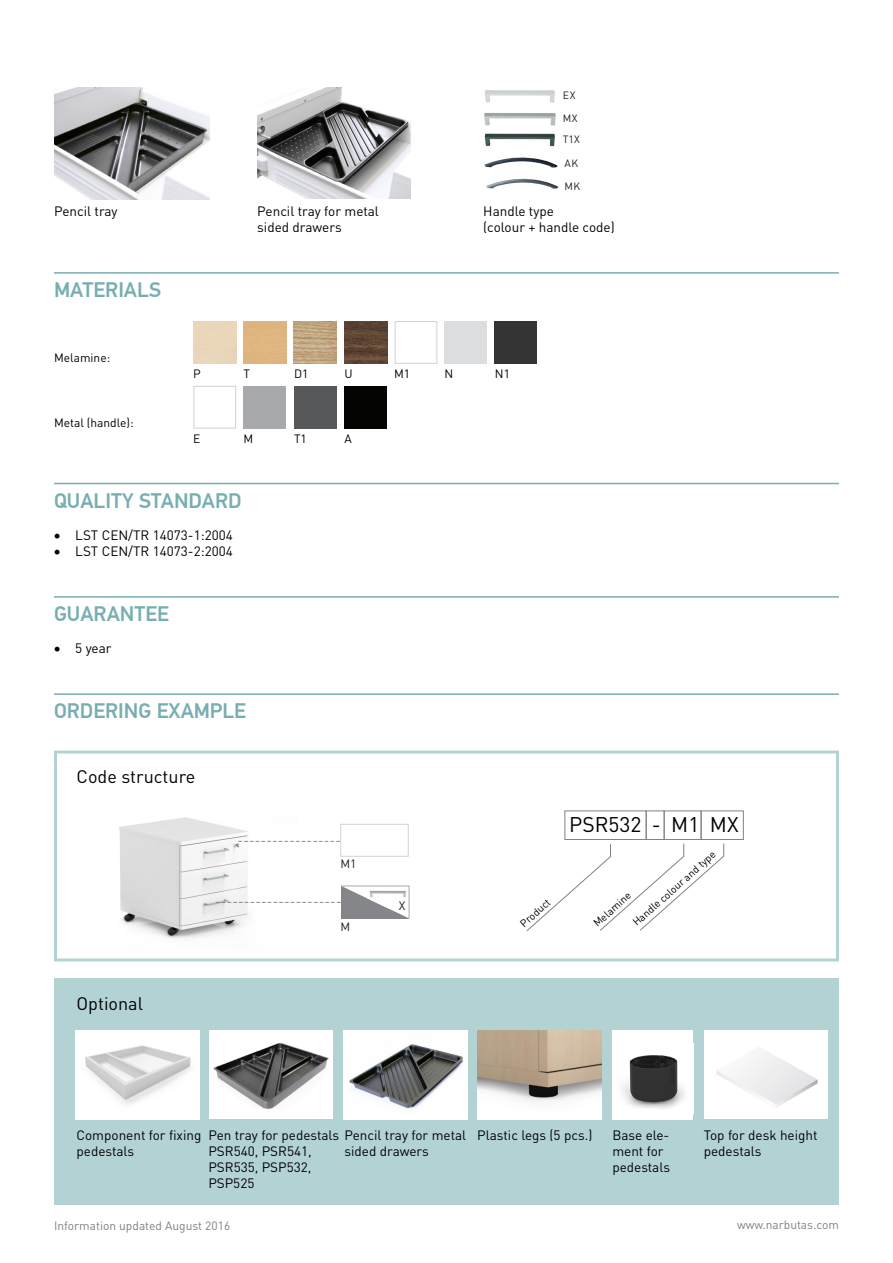
<style>
.page{position:relative;width:893px;height:1263px;background:#fff}
.page>*{position:absolute;margin:0;border:0;box-sizing:border-box;transform-origin:0 0}
.Pavadinimas_su_bruks{font:500 21px "Din Tekst Pro";color:#78aeb1}
.Pavadinimas_3{font:21px "DIN Pro";color:#000}
.Pavadinimas_2{font:18px "DIN Pro";color:#000}
.txt_-_Pagrindinis{font:13.5px/16.2px "DIN Pro";color:#000}
.No_spacing_grey{font:12px "DIN Pro";color:#808080}
.txt_-_materials_9_pt{font:12px "DIN Pro";color:#000}
.Materials_7_pt_nepri{font:12px "DIN Pro";color:#231f20}
.txt_7{font:10.5px "DIN Pro";color:#000}
.txt_-_matmuo_7_pt{font:10.5px "DIN Pro";letter-spacing:.03em;color:#231f20}
</style>
<div class="page">
<div style="left:54px;top:978px;width:785px;height:226px;background:#b3d2d4"></div>
<div style="left:54px;top:750px;width:785px;height:211px;border:3px solid #b3d2d4"></div>
<div style="left:340px;top:824px;width:69px;height:33px;background:#fff;border:1px solid #d1d2d4"></div>
<div style="left:704px;top:1030px;width:123px;height:89px;background:#fff"></div>
<svg style="left:716px;top:1050px;width:102px;height:58px"></svg>
<img style="left:119px;top:817px;width:129px;height:122px">
<img style="left:75px;top:1030px;width:124px;height:90px">
<img style="left:478px;top:1030px;width:124px;height:90px">
<div style="left:612px;top:1030px;width:81px;height:90px;background:#fff"></div>
<img style="left:622px;top:1055px;width:63px;height:54px">
<img style="left:343px;top:1030px;width:124px;height:89px">
<div style="left:664px;top:810px;width:37px;height:30px;border:1px solid #808285"></div>
<div style="left:564px;top:810px;width:83px;height:30px;border:1px solid #808285"></div>
<div style="left:701px;top:810px;width:43px;height:30px;border:1px solid #808285"></div>
<div style="left:646px;top:810px;width:18px;height:30px;border:1px solid #808285"></div>
<svg style="left:526px;top:843px;width:199px;height:88px"></svg>
<div style="left:294px;top:386px;width:42px;height:42px;background:#57585a"></div>
<div style="left:193px;top:386px;width:43px;height:42px;background:#fff;border:1px solid #d1d2d4"></div>
<div style="left:244px;top:386px;width:42px;height:42px;background:#a8a9ad"></div>
<img style="left:345px;top:321px;width:42px;height:43px">
<div style="left:244px;top:321px;width:42px;height:43px;background:#dfb57f"></div>
<img style="left:294px;top:321px;width:42px;height:43px">
<div style="left:395px;top:321px;width:42px;height:43px;background:#fff;border:1px solid #d1d2d4"></div>
<div style="left:445px;top:321px;width:42px;height:43px;background:#dcdddf"></div>
<div style="left:344px;top:386px;width:43px;height:42px;background:#040503"></div>
<div style="left:494px;top:321px;width:43px;height:43px;background:#343434"></div>
<hr style="left:54px;top:272px;width:785px;height:2px;background:#78aeb1">
<hr style="left:54px;top:483px;width:785px;height:1px;background:#78aeb1">
<hr style="left:54px;top:596px;width:785px;height:2px;background:#78aeb1">
<hr style="left:54px;top:693px;width:785px;height:2px;background:#78aeb1">
<img style="left:54px;top:88px;width:156px;height:112px">
<img style="left:258px;top:88px;width:153px;height:110px">
<img style="left:484px;top:157px;width:74px;height:11px">
<img style="left:486px;top:178px;width:73px;height:11px">
<img style="left:485px;top:90px;width:70px;height:13px">
<img style="left:484px;top:133px;width:71px;height:14px">
<img style="left:210px;top:1030px;width:123px;height:89px">
<img style="left:484px;top:113px;width:72px;height:13px">
<svg style="left:216px;top:885px;width:194px;height:34px"></svg>
<p class="txt_-_matmuo_7_pt" style="left:563px;top:88px;width:14px">EX</p>
<p class="txt_-_matmuo_7_pt" style="left:563px;top:132px;width:19px">T1X</p>
<p class="txt_-_matmuo_7_pt" style="left:563px;top:111px;width:16px">MX</p>
<p class="txt_-_matmuo_7_pt" style="left:565px;top:156px;width:15px">AK</p>
<p class="txt_-_matmuo_7_pt" style="left:565px;top:179px;width:17px">MK</p>
<p class="txt_-_Pagrindinis" style="left:54px;top:202px;width:65px">Pencil tray</p>
<p class="txt_-_Pagrindinis" style="left:257px;top:202px;width:123px">Pencil tray for metal sided drawers</p>
<p class="txt_-_Pagrindinis" style="left:483px;top:202px;width:133px">Handle type<br>(colour + handle code)</p>
<p class="Pavadinimas_su_bruks" style="left:54px;top:277px;width:108px">MATERIALS</p>
<p class="txt_-_materials_9_pt" style="left:54px;top:349px;width:58px">Melamine:</p>
<p class="txt_-_materials_9_pt" style="left:54px;top:414px;width:81px">Metal (handle):</p>
<p class="txt_-_materials_9_pt" style="left:193px;top:366px;width:9px">P</p>
<p class="txt_-_materials_9_pt" style="left:244px;top:366px;width:8px">T</p>
<p class="txt_-_materials_9_pt" style="left:294px;top:366px;width:16px">D1</p>
<p class="txt_-_materials_9_pt" style="left:345px;top:366px;width:10px">U</p>
<p class="txt_-_materials_9_pt" style="left:394px;top:366px;width:18px">M1</p>
<p class="txt_-_materials_9_pt" style="left:445px;top:366px;width:10px">N</p>
<p class="txt_-_materials_9_pt" style="left:495px;top:366px;width:17px">N1</p>
<p class="txt_-_materials_9_pt" style="left:193px;top:430px;width:9px">E</p>
<p class="txt_-_materials_9_pt" style="left:244px;top:430px;width:11px">M</p>
<p class="txt_-_materials_9_pt" style="left:294px;top:430px;width:14px">T1</p>
<p class="txt_-_materials_9_pt" style="left:345px;top:430px;width:9px">A</p>
<p class="Pavadinimas_su_bruks" style="left:54px;top:488px;width:189px">QUALITY STANDARD</p>
<p class="txt_-_Pagrindinis" style="left:54px;top:526px;width:180px">• LST CEN/TR 14073-1:2004</p>
<p class="txt_-_Pagrindinis" style="left:54px;top:543px;width:180px">• LST CEN/TR 14073-2:2004</p>
<p class="Pavadinimas_su_bruks" style="left:54px;top:601px;width:117px">GUARANTEE</p>
<p class="txt_-_Pagrindinis" style="left:54px;top:640px;width:59px">• 5 year</p>
<p class="Pavadinimas_su_bruks" style="left:54px;top:698px;width:194px">ORDERING EXAMPLE</p>
<p class="Pavadinimas_2" style="left:77px;top:764px;width:120px">Code structure</p>
<p class="Pavadinimas_2" style="left:77px;top:991px;width:68px">Optional</p>
<p class="Materials_7_pt_nepri" style="left:340px;top:856px;width:17px">M1</p>
<p class="Materials_7_pt_nepri" style="left:340px;top:918px;width:11px">M</p>
<p class="Materials_7_pt_nepri" style="left:399px;top:898px;width:8px">X</p>
<p class="Pavadinimas_3" style="left:569px;top:810px;width:171px">PSR532 - M1 MX</p>
<p class="txt_7" style="left:630px;top:918px;width:108px;rotate:-42deg">Handle colour and type</p>
<p class="txt_7" style="left:517px;top:919px;width:38px;rotate:-42deg">Product</p>
<p class="txt_7" style="left:590px;top:919px;width:48px;rotate:-42deg">Melamine</p>
<p class="txt_-_Pagrindinis" style="left:77px;top:1126px;width:126px">Component for fixing pedestals</p>
<p class="txt_-_Pagrindinis" style="left:208px;top:1126px;width:259px">Pen tray for pedestals Pencil tray for metal<br>PSR540, PSR541,<br>PSR535, PSP532,<br>PSP525</p>
<p class="txt_-_Pagrindinis" style="left:344px;top:1142px;width:86px">sided drawers</p>
<p class="txt_-_Pagrindinis" style="left:477px;top:1126px;width:117px">Plastic legs (5 pcs.)</p>
<p class="txt_-_Pagrindinis" style="left:612px;top:1126px;width:59px">Base ele&shy;ment for pedestals</p>
<p class="txt_-_Pagrindinis" style="left:704px;top:1126px;width:115px">Top for desk height pedestals</p>
<p class="No_spacing_grey" style="left:54px;top:1218px;width:178px">Information updated August 2016</p>
<p class="No_spacing_grey" style="left:737px;top:1216px;width:104px">www.narbutas.com</p>
</div>
